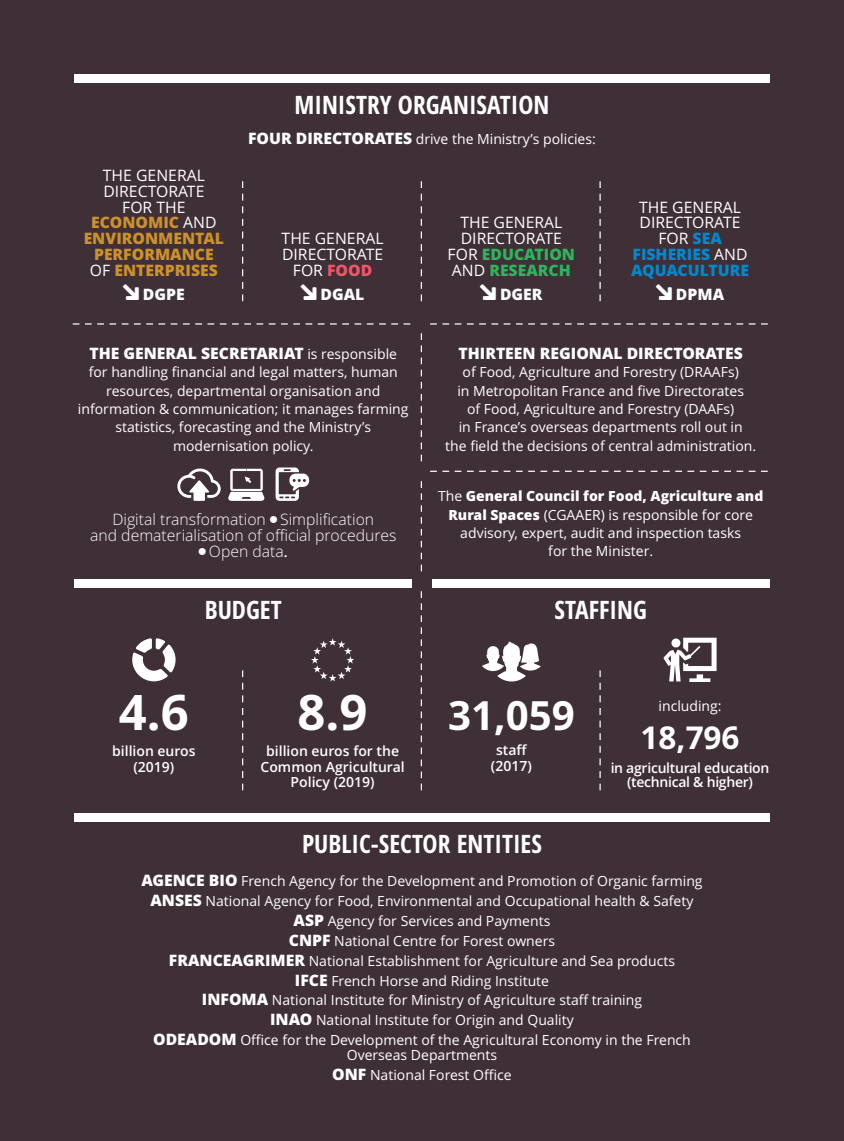
<style>
.page{position:relative;width:844px;height:1141px;background:#fff}
.page>*{position:absolute;margin:0;border:0;box-sizing:border-box;transform-origin:0 0}
.t1{font:700 49px "Open Sans";color:#fff}
.t2{font:700 40.25px "Open Sans";color:#fff}
.t3{font:700 31.5px "Open Sans";color:#fff}
.t4{font:700 condensed 25.38px "Open Sans";color:#fff}
.t5{font:15.75px/15.8px "Open Sans";color:#fff;text-align:center}
.t6{font:300 15.75px "Open Sans";color:#fff}
.t7{font:800 15.75px "Open Sans";color:#fff}
.t8{font:800 15.75px/15.8px "Open Sans";color:#cd912c;text-align:center}
.t9{font:14px/18.4px "Open Sans";color:#fff;text-align:center}
.t10{font:600 14px/15.8px "Open Sans";color:#fff;text-align:center}
.t11{font:600 14px/14px "Open Sans";letter-spacing:-.02em;color:#fff;text-align:center}
.s1{font-weight:400;color:#fff}
.s2{font-weight:800;font-size:15.75px}
.s3{font-weight:800;color:#f0556a}
.s4{font-weight:800;color:#2db45c}
.s5{font-weight:800;color:#0089cf}
.s6{font-weight:400;font-size:14px}
.s7{font-weight:600;font-size:14px}
.s8{font-weight:800}
</style>
<div class="page">
<div style="left:0;top:0;width:843px;height:1141px;background:#3f2f37"></div>
<svg style="left:73px;top:323px;width:337px;height:2px"></svg>
<svg style="left:430px;top:323px;width:337px;height:2px"></svg>
<svg style="left:430px;top:471px;width:337px;height:1px"></svg>
<svg style="left:242px;top:181px;width:1px;height:120px"></svg>
<svg style="left:420px;top:181px;width:2px;height:120px"></svg>
<svg style="left:242px;top:670px;width:1px;height:120px"></svg>
<svg style="left:599px;top:670px;width:1px;height:120px"></svg>
<svg style="left:420px;top:591px;width:2px;height:199px"></svg>
<svg style="left:420px;top:333px;width:2px;height:128px"></svg>
<svg style="left:599px;top:181px;width:1px;height:120px"></svg>
<svg style="left:132px;top:638px;width:43px;height:43px"></svg>
<svg style="left:482px;top:641px;width:58px;height:40px"></svg>
<svg style="left:228px;top:469px;width:36px;height:32px"></svg>
<svg style="left:275px;top:467px;width:34px;height:34px"></svg>
<svg style="left:177px;top:469px;width:44px;height:32px"></svg>
<svg style="left:311px;top:638px;width:43px;height:43px"></svg>
<svg style="left:663px;top:638px;width:53px;height:44px"></svg>
<svg style="left:420px;top:481px;width:2px;height:90px"></svg>
<div style="left:74px;top:74px;width:695px;height:9px;background:#fff"></div>
<div style="left:74px;top:814px;width:695px;height:8px;background:#fff"></div>
<div style="left:74px;top:579px;width:338px;height:9px;background:#fff"></div>
<div style="left:432px;top:579px;width:337px;height:9px;background:#fff"></div>
<p class="t8" style="left:84px;top:168px;width:142px"><span class="s1">THE GENERAL<br>DIRECTORATE<br>FOR THE<br></span>ECONOMIC <span class="s1">AND<br></span>ENVIRONMENTAL<br>PERFORMANCE<br><span class="s1">OF</span> ENTERPRISES</p>
<p class="t7" style="left:143px;top:285px;width:43px">DGPE</p>
<h3 class="t4" style="left:294px;top:90px;width:256px">MINISTRY ORGANISATION</h3>
<p class="t9" style="left:248px;top:130px;width:349px"><span class="s2">FOUR DIRECTORATES</span> drive the Ministry’s policies:</p>
<p class="t5" style="left:281px;top:231px;width:103px">THE GENERAL<br>DIRECTORATE<br>FOR <span class="s3">FOOD</span></p>
<p class="t7" style="left:320px;top:285px;width:45px">DGAL</p>
<p class="t5" style="left:447px;top:215px;width:129px">THE GENERAL<br>DIRECTORATE<br>FOR <span class="s4">EDUCATION<br></span>AND <span class="s4">RESEARCH</span></p>
<p class="t7" style="left:500px;top:285px;width:44px">DGER</p>
<p class="t5" style="left:630px;top:199px;width:120px">THE GENERAL<br>DIRECTORATE<br>FOR <span class="s5">SEA<br>FISHERIES</span> AND<br><span class="s5">AQUACULTURE</span></p>
<p class="t7" style="left:675px;top:285px;width:50px">DPMA</p>
<p class="t7" style="left:89px;top:344px;width:309px">THE GENERAL SECRETARIAT <span class="s6">is responsible</span></p>
<p class="t9" style="left:78px;top:363px;width:332px">for handling financial and legal matters, human resources, departmental organisation and information &amp; communication; it manages farming statistics, forecasting and the Ministry’s modernisation policy.</p>
<p class="t6" style="left:112px;top:510px;width:263px">Digital transformation Simplification</p>
<p class="t6" style="left:90px;top:526px;width:307px">and dematerialisation of official procedures</p>
<p class="t6" style="left:209px;top:542px;width:80px">Open data<span class="s7">.</span></p>
<p class="t7" style="left:458px;top:344px;width:286px">THIRTEEN REGIONAL DIRECTORATES</p>
<p class="t9" style="left:445px;top:363px;width:312px">of Food, Agriculture and Forestry (DRAAFs)<br>in Metropolitan France and five Directorates<br>of Food, Agriculture and Forestry (DAAFs)<br>in France’s overseas departments roll out in<br>the field the decisions of central administration.</p>
<p class="t9" style="left:438px;top:487px;width:327px">The <span class="s8">General Council for Food, Agriculture and Rural Spaces</span> (CGAAER) is responsible for core advisory, expert, audit and inspection tasks<br>for the Minister.</p>
<h3 class="t4" style="left:205px;top:595px;width:78px">BUDGET</h3>
<h3 class="t4" style="left:554px;top:595px;width:94px">STAFFING</h3>
<h1 class="t1" style="left:119px;top:685px;width:71px">4.6</h1>
<p class="t10" style="left:112px;top:743px;width:85px">billion euros (2019)</p>
<h1 class="t1" style="left:297px;top:685px;width:71px">8.9</h1>
<p class="t10" style="left:260px;top:743px;width:146px">billion euros for the<br>Common Agricultural<br>Policy (2019)</p>
<h2 class="t2" style="left:448px;top:692px;width:128px">31,059</h2>
<p class="t10" style="left:491px;top:742px;width:42px">staff (2017)</p>
<h3 class="t4" style="left:302px;top:829px;width:241px">PUBLIC-SECTOR ENTITIES</h3>
<p class="t9" style="left:658px;top:696px;width:65px">including:</p>
<h3 class="t3" style="left:640px;top:720px;width:101px">18,796</h3>
<p class="t11" style="left:610px;top:761px;width:160px">in agricultural education (technical &amp; higher)</p>
<p class="t9" style="left:141px;top:872px;width:562px;line-height:19.8px"><span class="s2">AGENCE bIO</span> French Agency for the Development and Promotion of Organic farming <span class="s2">ANSES</span> National Agency for Food, Environmental and Occupational health &amp; Safety <span class="s2">ASP</span> Agency for Services and Payments<br><span class="s2">CNPF</span> National Centre for Forest owners<br><span class="s2">FRANCEAGRIMER</span> National Establishment for Agriculture and Sea products<br><span class="s2">IFCE</span> French Horse and Riding Institute<br><span class="s2">INFOMA</span> National Institute for Ministry of Agriculture staff training<br><span class="s2">INAO</span> National Institute for Origin and Quality<br><span class="s2">ODEADOM</span> Office for the Development of the Agricultural Economy in the French</p>
<p class="t9" style="left:332px;top:1045px;width:181px;line-height:19.8px">Overseas Departments<br><span class="s2">ONF</span> National Forest Office</p>
</div>
